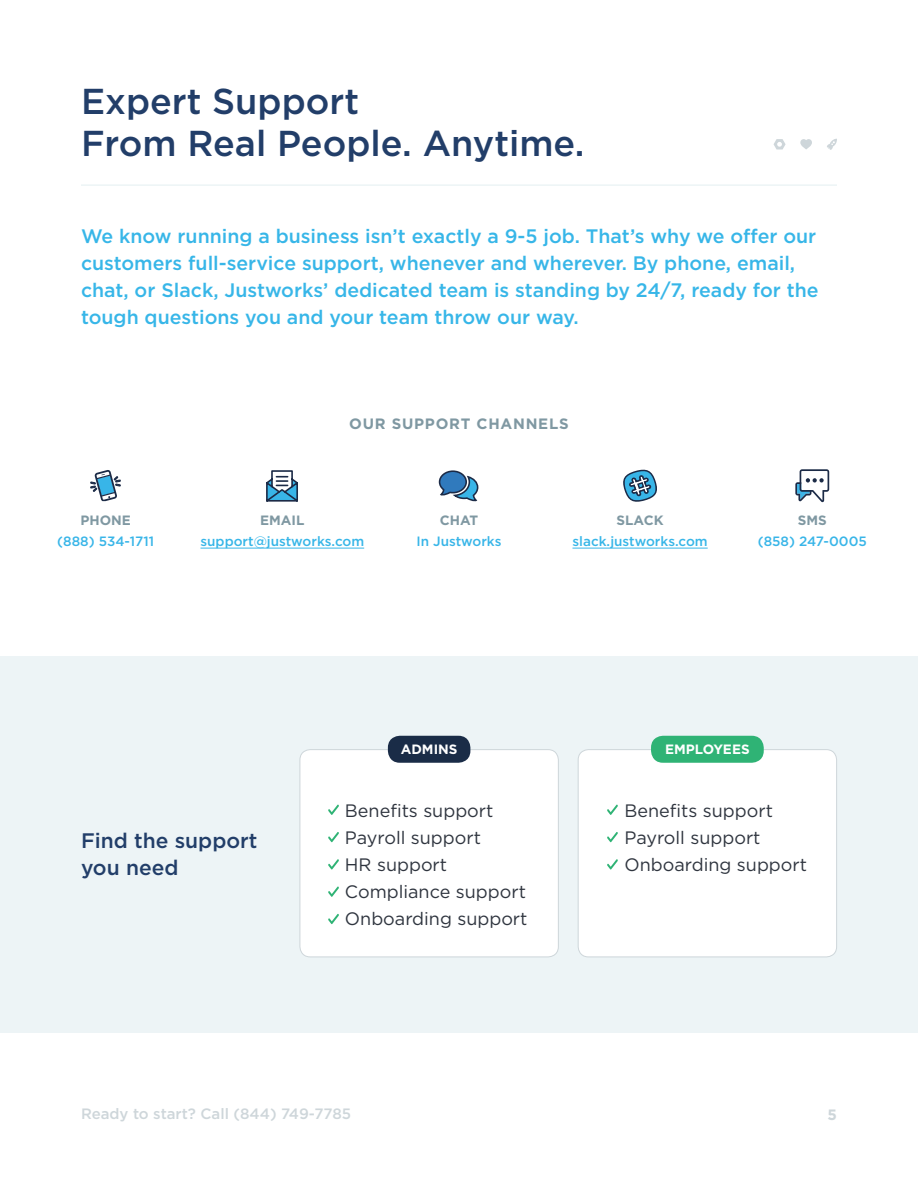
<style>
.page{position:relative;width:918px;height:1188px;background:#fff}
.page>*{position:absolute;margin:0;border:0;box-sizing:border-box;transform-origin:0 0}
.Main_headline{font:500 36px "Gotham";color:#223e69}
.t1{font:500 21px/27px "Gotham";color:#223e69}
.t2{font:500 19.5px/27px "Gotham";color:#37b6e8}
.t3{font:18px "Gotham";color:#2f353f}
.t4{font:500 15px "Gotham";color:#ced6da}
.t5{font:700 15px "Gotham";letter-spacing:.05em;color:#7f98a2}
.t6{font:700 15px "Gotham";color:#ced6da}
.t7{font:500 13.5px "Gotham";color:#37b6e8}
.t8{font:500 13.5px "Gotham";color:#38b5e8}
.t9{font:700 13.5px "Gotham";color:#7f98a2}
.t10{font:700 13.5px "Gotham";color:#fff}
.t11{font:700 13.5px "Gotham";color:#7f98a2}
</style>
<div class="page">
<svg style="left:774px;top:139px;width:12px;height:11px"></svg>
<svg style="left:800px;top:139px;width:12px;height:10px"></svg>
<svg style="left:827px;top:139px;width:10px;height:11px"></svg>
<div style="left:0;top:656px;width:918px;height:377px;background:#edf4f6"></div>
<hr style="left:81px;top:184px;width:756px;height:2px;background:#edf4f6">
<div style="left:300px;top:750px;width:258px;height:207px;background:#fff;border-radius:10px"></div>
<div style="left:300px;top:749px;width:259px;height:208px;border:1px solid #ced6da;border-radius:10px"></div>
<svg style="left:328px;top:804px;width:11px;height:11px"></svg>
<svg style="left:328px;top:832px;width:11px;height:10px"></svg>
<svg style="left:328px;top:859px;width:11px;height:11px"></svg>
<svg style="left:328px;top:886px;width:11px;height:11px"></svg>
<svg style="left:328px;top:914px;width:11px;height:10px"></svg>
<div style="left:388px;top:736px;width:82px;height:27px;background:#1a2c47;border-radius:12px"></div>
<div style="left:578px;top:750px;width:259px;height:207px;background:#fff;border-radius:10px"></div>
<div style="left:578px;top:749px;width:259px;height:208px;border:1px solid #ced6da;border-radius:10px"></div>
<svg style="left:607px;top:804px;width:11px;height:11px"></svg>
<svg style="left:607px;top:832px;width:11px;height:10px"></svg>
<svg style="left:607px;top:859px;width:11px;height:11px"></svg>
<div style="left:651px;top:736px;width:113px;height:27px;background:#2fb375;border-radius:12px"></div>
<hr style="left:201px;top:548px;width:163px;height:1px;background:#37b6e8">
<hr style="left:572px;top:548px;width:136px;height:1px;background:#37b6e8">
<svg style="left:90px;top:470px;width:31px;height:31px"></svg>
<svg style="left:266px;top:470px;width:32px;height:31px"></svg>
<svg style="left:439px;top:470px;width:40px;height:32px"></svg>
<svg style="left:623px;top:469px;width:34px;height:33px"></svg>
<svg style="left:795px;top:469px;width:34px;height:33px"></svg>
<p class="Main_headline" style="left:81px;top:78px;width:280px">Expert Support</p>
<p class="Main_headline" style="left:81px;top:120px;width:505px">From Real People. Anytime.</p>
<p class="t2" style="left:81px;top:222px;width:739px">We know running a business isn’t exactly a 9-5 job. That’s why we offer our customers full-service support, whenever and wherever. By phone, email, chat, or Slack, Justworks’ dedicated team is standing by 24/7, ready for the tough questions you and your team throw our way.</p>
<p class="t9" style="left:80px;top:512px;width:52px">PHONE</p>
<p class="t8" style="left:57px;top:533px;width:98px">(888) 534-1711</p>
<p class="t5" style="left:349px;top:413px;width:221px">OUR SUPPORT CHANNELS</p>
<p class="t9" style="left:260px;top:512px;width:46px">EMAIL</p>
<p class="t7" style="left:201px;top:533px;width:165px">support@justworks.com</p>
<p class="t9" style="left:440px;top:512px;width:40px">CHAT</p>
<p class="t8" style="left:416px;top:533px;width:87px">In Justworks</p>
<p class="t11" style="left:617px;top:512px;width:48px">SLACK</p>
<p class="t7" style="left:572px;top:533px;width:137px">slack.justworks.com</p>
<p class="t9" style="left:798px;top:512px;width:30px">SMS</p>
<p class="t8" style="left:758px;top:533px;width:111px">(858) 247-0005</p>
<p class="t10" style="left:401px;top:740px;width:58px">ADMINS</p>
<p class="t10" style="left:665px;top:740px;width:86px">EMPLOYEES</p>
<p class="t1" style="left:81px;top:827px;width:178px">Find the support you need</p>
<p class="t3" style="left:345px;top:799px;width:150px">Benefits support</p>
<p class="t3" style="left:345px;top:826px;width:138px">Payroll support</p>
<p class="t3" style="left:345px;top:853px;width:104px">HR support</p>
<p class="t3" style="left:345px;top:880px;width:182px">Compliance support</p>
<p class="t3" style="left:345px;top:907px;width:184px">Onboarding support</p>
<p class="t3" style="left:625px;top:799px;width:150px">Benefits support</p>
<p class="t3" style="left:625px;top:826px;width:138px">Payroll support</p>
<p class="t3" style="left:625px;top:853px;width:184px">Onboarding support</p>
<p class="t4" style="left:81px;top:1104px;width:272px">Ready to start? Call (844) 749‑7785</p>
<p class="t6" style="left:828px;top:1105px;width:11px">5</p>
</div>
